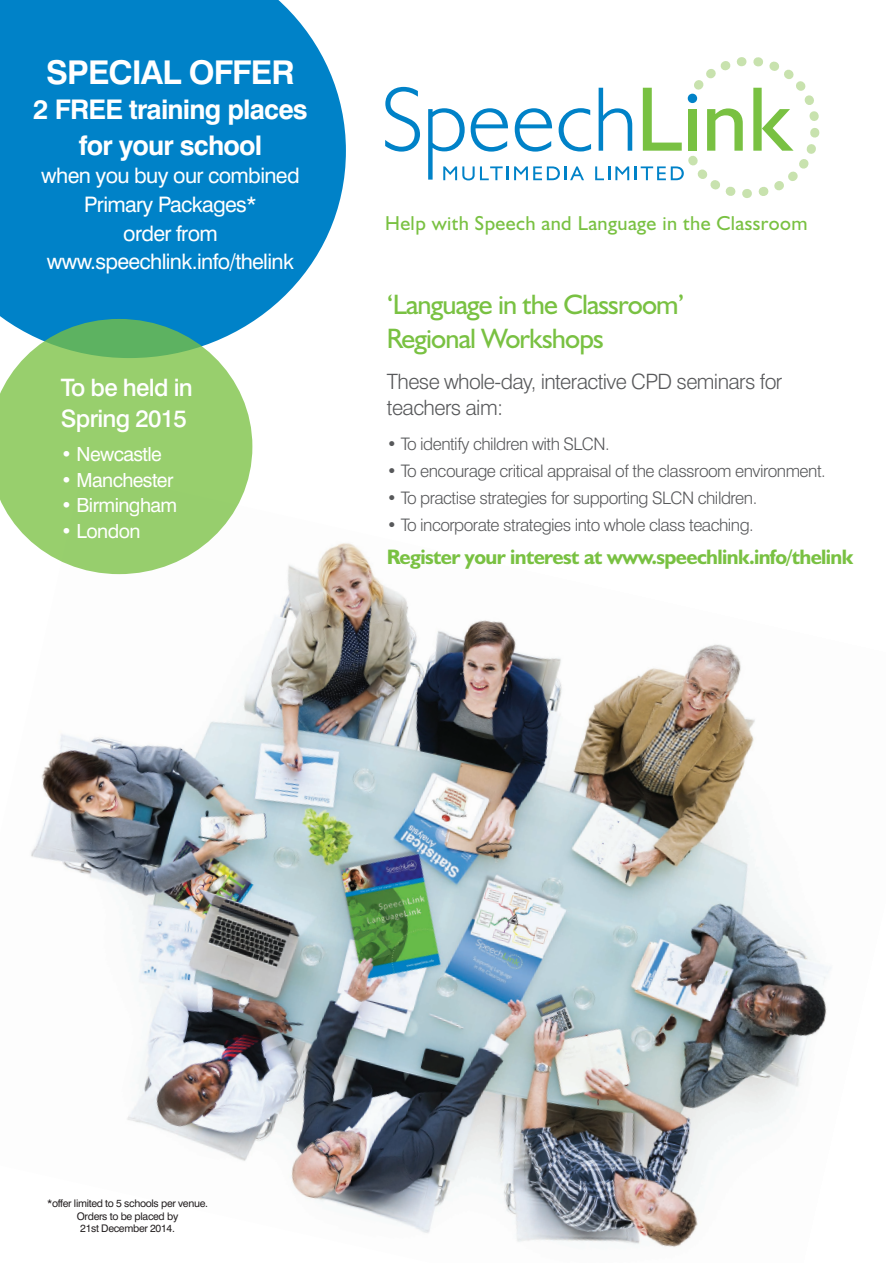
<style>
.page{position:relative;width:893px;height:1263px;background:#fff}
.page>*{position:absolute;margin:0;border:0;box-sizing:border-box;transform-origin:0 0}
.t1{font:700 32.85px "Swiss 721 BT";letter-spacing:-.03em;color:#fff}
.t2{font:28.2px/33.9px "Humanist 521 BT";letter-spacing:-.03em;color:#79c142}
.t3{font:700 27px/35.7px "Swiss 721 BT";letter-spacing:-.03em;color:#fff;text-align:center}
.t4{font:500 24px/31.5px "Swiss 721 BT";letter-spacing:-.03em;color:#fff}
.t5{font:21.3px/28.5px "Swiss 721 BT";letter-spacing:-.03em;color:#fff;text-align:center}
.t6{font:300 21.15px/25.3px "Swiss 721 BT";letter-spacing:-.03em;color:#57585a}
.t7{font:700 21px "Humanist 521 BT";letter-spacing:-.03em;color:#79c142}
.t8{font:20.25px "Humanist 521 BT";letter-spacing:.02em;color:#79c142}
.t9{font:19.5px "Swiss 721 BT";letter-spacing:-.03em;color:#fff}
.t10{font:300 17.25px "Swiss 721 BT";letter-spacing:-.03em;color:#57585a}
.t11{font:10.5px/12.6px "Swiss 721 BT";letter-spacing:-.03em;color:#231f20;text-align:center}
</style>
<div class="page">
<img style="left:31px;top:543px;width:800px;height:704px">
<svg style="left:385px;top:87px;width:35px;height:65px"></svg>
<svg style="left:428px;top:57px;width:392px;height:141px"></svg>
<svg style="left:0;top:0;width:346px;height:322px;background:#128acb"></svg>
<svg style="left:0;top:319px;width:252px;height:255px;background:#9cd084"></svg>
<p class="t1" style="left:46px;top:52px;width:250px">SPECIAL OFFER</p>
<p class="t3" style="left:33px;top:92px;width:276px">2 FREE training places for your school</p>
<p class="t5" style="left:41px;top:161px;width:260px">when you buy our combined<br>Primary Packages*</p>
<p class="t5" style="left:47px;top:218px;width:249px">order from www.speechlink.info/thelink</p>
<p class="t4" style="left:61px;top:371px;width:133px">To be held in<br>Spring 2015</p>
<p class="t9" style="left:61px;top:442px;width:102px">• Newcastle</p>
<p class="t9" style="left:61px;top:468px;width:114px">• Manchester</p>
<p class="t9" style="left:61px;top:493px;width:118px">• Birmingham</p>
<p class="t9" style="left:61px;top:519px;width:81px">• London</p>
<p class="t8" style="left:385px;top:210px;width:424px">Help with Speech and Language in the Classroom</p>
<p class="t2" style="left:387px;top:287px;width:299px">‘Language in the Classroom’<br>Regional Workshops</p>
<p class="t6" style="left:387px;top:369px;width:397px">These whole-day, interactive CPD seminars for teachers aim:</p>
<p class="t10" style="left:387px;top:433px;width:224px">• To identify children with SLCN.</p>
<p class="t10" style="left:387px;top:460px;width:440px">• To encourage critical appraisal of the classroom environment.</p>
<p class="t10" style="left:387px;top:487px;width:372px">• To practise strategies for supporting SLCN children.</p>
<p class="t10" style="left:387px;top:514px;width:368px">• To incorporate strategies into whole class teaching.</p>
<p class="t7" style="left:387px;top:544px;width:468px">Register your interest at www.speechlink.info/thelink</p>
<p class="t11" style="left:47px;top:1197px;width:162px">*offer limited to 5 schools per venue.<br>Orders to be placed by<br>21st December 2014.</p>
</div>
